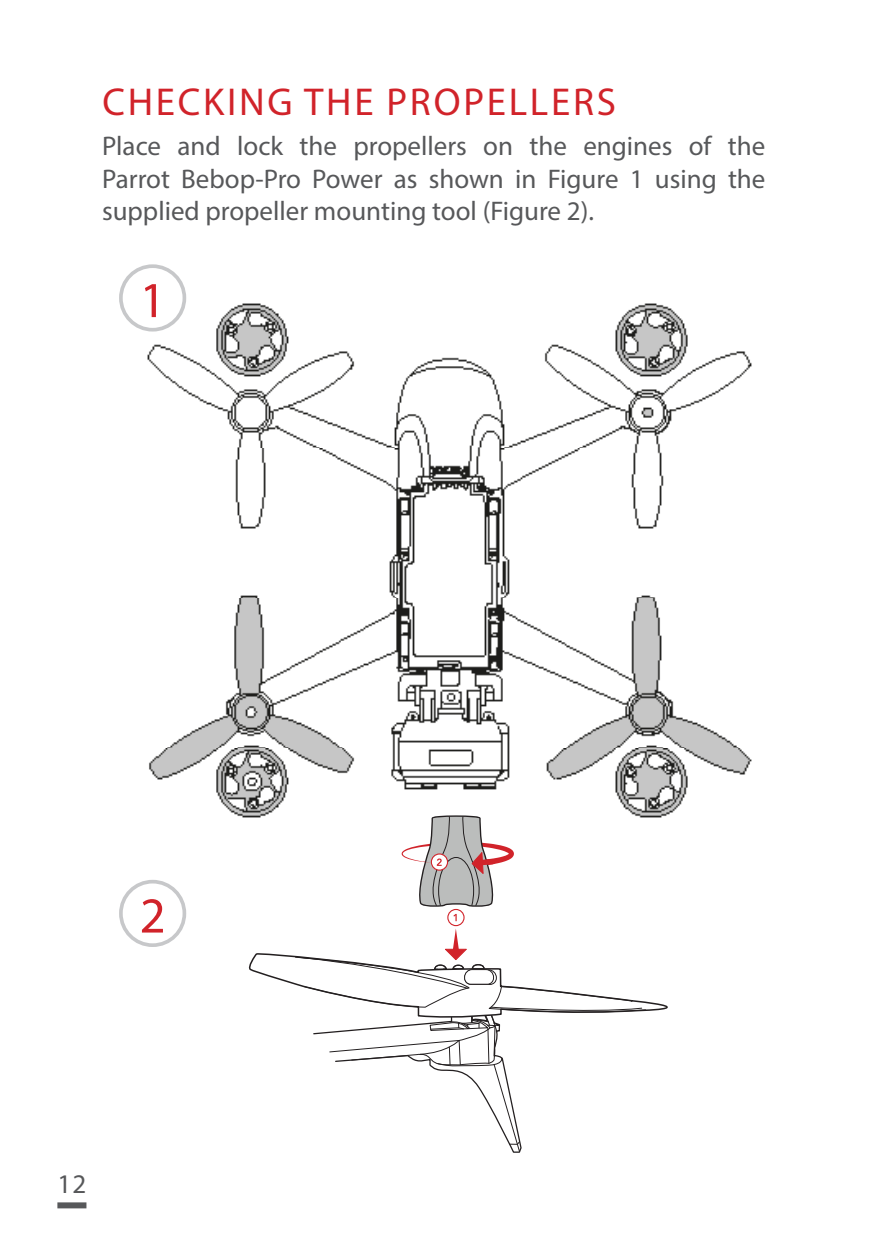
<style>
.page{position:relative;width:893px;height:1259px;background:#fff}
.page>*{position:absolute;margin:0;border:0;box-sizing:border-box;transform-origin:0 0}
.t1{font:50.7px "Myriad Pro";color:#d1232a}
.Titre_rouge{font:39px "Myriad Pro";letter-spacing:.07em;color:#d1232a}
.Courant{font:27px/32.4px "Myriad Pro";color:#57585a;text-align:justify}
</style>
<div class="page">
<div style="left:57px;top:1202px;width:29px;height:6px;background:#57585a"></div>
<img style="left:146px;top:298px;width:606px;height:520px">
<svg style="left:247px;top:815px;width:441px;height:338px"></svg>
<svg style="left:295px;top:928px;width:351px;height:224px"></svg>
<svg style="left:448px;top:909px;width:16px;height:16px"></svg>
<div style="left:447px;top:909px;width:18px;height:17px;border:1px solid #d1232a;border-radius:50%"></div>
<svg style="left:453px;top:914px;width:4px;height:7px"></svg>
<svg style="left:402px;top:815px;width:112px;height:91px"></svg>
<div style="left:121px;top:266px;width:63px;height:64px;background:#fff;border-radius:50%"></div>
<div style="left:119px;top:264px;width:67px;height:67px;border:4px solid #c7c8ca;border-radius:50%"></div>
<div style="left:119px;top:880px;width:67px;height:67px;border:4px solid #c7c8ca;border-radius:50%"></div>
<p class="Titre_rouge" style="left:102px;top:77px;width:515px">CHECKING THE PROPELLERS</p>
<p class="Courant" style="left:102px;top:130px;width:665px">Place and lock the propellers on the engines of the Parrot Bebop-Pro Power as shown in Figure 1 using the supplied propeller mounting tool (Figure 2).</p>
<p class="t1" style="left:140px;top:269px;width:27px">1</p>
<p class="t1" style="left:140px;top:884px;width:27px">2</p>
<p class="Courant" style="left:57px;top:1167px;width:31px">12</p>
</div>
